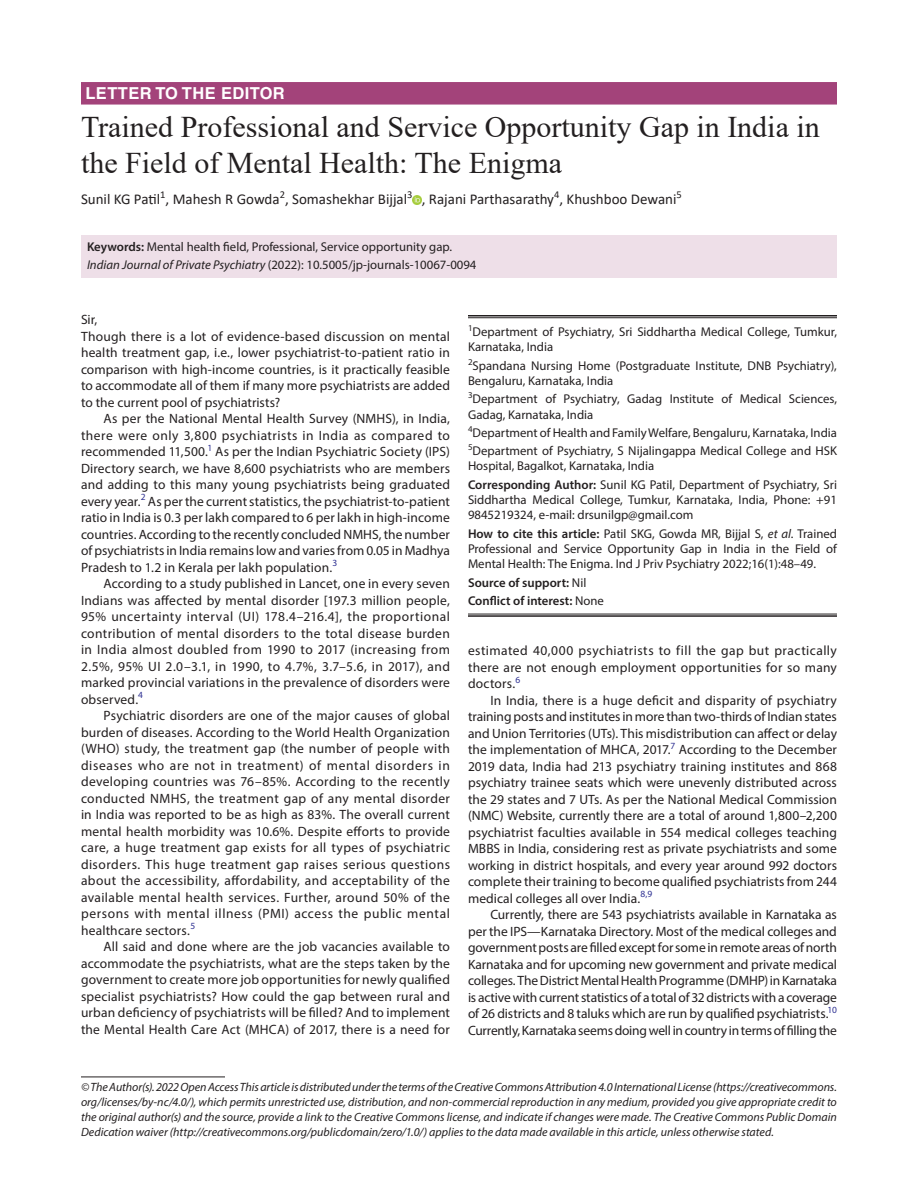
<style>
.page{position:relative;width:918px;height:1188px;background:#fff}
.page>*{position:absolute;margin:0;border:0;box-sizing:border-box;transform-origin:0 0}
.t1{font:30px/36px "Times New Roman";color:#231f20}
.IJPP-ART{font:700 16.5px "Helvetica LT Std";letter-spacing:.025em;color:#fff}
.AuthorName{font:15px "Calibri";color:#231f20}
.Para-Indent{font:13.5px/16.5px "Myriad Pro";letter-spacing:.01em;color:#231f20;text-align:justify}
.Para-NoIndent{font:13.5px/16.5px "Myriad Pro";color:#231f20;text-align:justify}
.Affiliation{font:12.75px/15.3px "Myriad Pro";color:#231f20}
.Corollary-Para{font:12.75px/15.3px "Myriad Pro";color:#231f20;text-align:justify}
.Corresponding_Author{font:12.75px/15.3px "Myriad Pro";color:#231f20;text-align:justify}
.Affiliation-first{font:12.75px/15.3px "Myriad Pro";color:#231f20}
.Journal-DOI{font:12.75px "Myriad Pro";color:#231f20}
.Keywords{font:12.75px "Myriad Pro";color:#231f20}
.Corollary-Para-last{font:600 12.75px "Myriad Pro";color:#231f20}
.Corollary-Para-2{font:600 12.75px "Myriad Pro";color:#231f20}
.FootNote{font:italic 12px/15px "Myriad Pro";color:#231f20;text-align:justify}
.s1{font-weight:600}
.s2{font-style:italic}
.s3{font-weight:400}
</style>
<div class="page">
<div style="left:81px;top:82px;width:756px;height:23px;background:#a3437a"></div>
<div style="left:81px;top:235px;width:756px;height:25px;background:#eedfe8"></div>
<div style="left:81px;top:253px;width:756px;height:25px;background:#eedfe8"></div>
<svg style="left:413px;top:195px;width:9px;height:9px"></svg>
<hr style="left:81px;top:1077px;width:144px;height:1px;background:#231f20">
<hr style="left:468px;top:315px;width:369px;height:1px;background:#231f20">
<hr style="left:468px;top:317px;width:369px;height:1px;background:#231f20">
<hr style="left:468px;top:614px;width:369px;height:1px;background:#231f20">
<hr style="left:468px;top:615px;width:369px;height:2px;background:#231f20">
<p class="IJPP-ART" style="left:86px;top:83px;width:201px">LETTER TO THE EDITOR</p>
<p class="t1" style="left:81px;top:108px;width:740px">Trained Professional and Service Opportunity Gap in India in the Field of Mental Health: The Enigma</p>
<p class="AuthorName" style="left:81px;top:189px;width:602px">Sunil KG Patil<sup>1</sup>, Mahesh R Gowda<sup>2</sup>, Somashekhar Bijjal<sup>3</sup> , Rajani Parthasarathy<sup>4</sup>, Khushboo Dewani<sup>5</sup></p>
<p class="Keywords" style="left:87px;top:239px;width:367px"><span class="s1">Keywords:</span> Mental health field, Professional, Service opportunity gap.</p>
<p class="Journal-DOI" style="left:87px;top:257px;width:391px"><span class="s2">Indian Journal of Private Psychiatry</span> (2022): 10.5005/jp-journals-10067-0094</p>
<p class="Para-NoIndent" style="left:81px;top:311px;width:18px">Sir,</p>
<p class="Para-NoIndent" style="left:81px;top:328px;width:371px">Though there is a lot of evidence-based discussion on mental health treatment gap, i.e., lower psychiatrist-to-patient ratio in comparison with high-income countries, is it practically feasible to accommodate all of them if many more psychiatrists are added to the current pool of psychiatrists?</p>
<p class="Para-Indent" style="left:81px;top:410px;width:371px;text-indent:22px">As per the National Mental Health Survey (NMHS), in India, there were only 3,800 psychiatrists in India as compared to recommended 11,500.<sup>1</sup> As per the Indian Psychiatric Society (IPS)<br>Directory search, we have 8,600 psychiatrists who are members and adding to this many young psychiatrists being graduated every year.<sup>2</sup> As per the current statistics, the psychiatrist-to-patient ratio in India is 0.3 per lakh compared to 6 per lakh in high-income countries. According to the recently concluded NMHS, the number of psychiatrists in India remains low and varies from 0.05 in Madhya Pradesh to 1.2 in Kerala per lakh population.<sup>3</sup></p>
<p class="Para-Indent" style="left:81px;top:575px;width:371px;text-indent:22px">According to a study published in Lancet, one in every seven Indians was affected by mental disorder [197.3 million people, 95% uncertainty interval (UI) 178.4–216.4], the proportional contribution of mental disorders to the total disease burden in India almost doubled from 1990 to 2017 (increasing from 2.5%, 95% UI 2.0–3.1, in 1990, to 4.7%, 3.7–5.6, in 2017), and marked provincial variations in the prevalence of disorders were observed.<sup>4</sup></p>
<p class="Para-Indent" style="left:81px;top:707px;width:371px;text-indent:22px">Psychiatric disorders are one of the major causes of global burden of diseases. According to the World Health Organization (WHO) study, the treatment gap (the number of people with diseases who are not in treatment) of mental disorders in developing countries was 76–85%. According to the recently conducted NMHS, the treatment gap of any mental disorder in India was reported to be as high as 83%. The overall current mental health morbidity was 10.6%. Despite efforts to provide care, a huge treatment gap exists for all types of psychiatric disorders. This huge treatment gap raises serious questions about the accessibility, affordability, and acceptability of the available mental health services. Further, around 50% of the persons with mental illness (PMI) access the public mental healthcare sectors.<sup>5</sup></p>
<p class="Para-Indent" style="left:81px;top:938px;width:371px;text-indent:22px">All said and done where are the job vacancies available to accommodate the psychiatrists, what are the steps taken by the government to create more job opportunities for newly qualified specialist psychiatrists? How could the gap between rural and urban deficiency of psychiatrists will be filled? And to implement the Mental Health Care Act (MHCA) of 2017, there is a need for</p>
<p class="Affiliation-first" style="left:468px;top:324px;width:370px"><sup>1</sup>Department of Psychiatry, Sri Siddhartha Medical College, Tumkur,<br>Karnataka, India</p>
<p class="Affiliation" style="left:468px;top:357px;width:370px"><sup>2</sup>Spandana Nursing Home (Postgraduate Institute, DNB Psychiatry),<br>Bengaluru, Karnataka, India</p>
<p class="Affiliation" style="left:468px;top:391px;width:371px"><sup>3</sup>Department of Psychiatry, Gadag Institute of Medical Sciences,<br>Gadag, Karnataka, India</p>
<p class="Affiliation" style="left:468px;top:425px;width:371px"><sup>4</sup>Department of Health and Family Welfare, Bengaluru, Karnataka, India</p>
<p class="Affiliation" style="left:468px;top:443px;width:370px"><sup>5</sup>Department of Psychiatry, S Nijalingappa Medical College and HSK<br>Hospital, Bagalkot, Karnataka, India</p>
<p class="Corresponding_Author" style="left:468px;top:477px;width:371px"><span class="s1">Corresponding Author:</span> Sunil KG Patil, Department of Psychiatry, Sri Siddhartha Medical College, Tumkur, Karnataka, India, Phone: +91<br>9845219324, e-mail: drsunilgp@gmail.com</p>
<p class="Corollary-Para" style="left:468px;top:525px;width:371px"><span class="s1">How to cite this article:</span> Patil SKG, Gowda MR, Bijjal S, <span class="s2">et al</span>. Trained Professional and Service Opportunity Gap in India in the Field of Mental Health: The Enigma. Ind J Priv Psychiatry 2022;16(1):48–49.</p>
<p class="Corollary-Para-2" style="left:468px;top:574px;width:120px">Source of support: <span class="s3">Nil</span></p>
<p class="Corollary-Para-last" style="left:468px;top:592px;width:137px">Conflict of interest: <span class="s3">None</span></p>
<p class="Para-Indent" style="left:468px;top:642px;width:371px">estimated 40,000 psychiatrists to fill the gap but practically there are not enough employment opportunities for so many doctors.<sup>6</sup></p>
<p class="Para-Indent" style="left:468px;top:692px;width:371px;text-indent:22px">In India, there is a huge deficit and disparity of psychiatry training posts and institutes in more than two-thirds of Indian states and Union Territories (UTs). This misdistribution can affect or delay the implementation of MHCA, 2017.<sup>7</sup> According to the December 2019 data, India had 213 psychiatry training institutes and 868 psychiatry trainee seats which were unevenly distributed across the 29 states and 7 UTs. As per the National Medical Commission (NMC) Website, currently there are a total of around 1,800–2,200 psychiatrist faculties available in 554 medical colleges teaching MBBS in India, considering rest as private psychiatrists and some working in district hospitals, and every year around 992 doctors complete their training to become qualified psychiatrists from 244 medical colleges all over India.<sup>8,9</sup></p>
<p class="Para-Indent" style="left:468px;top:906px;width:371px;text-indent:22px">Currently, there are 543 psychiatrists available in Karnataka as per the IPS—Karnataka Directory. Most of the medical colleges and government posts are filled except for some in remote areas of north Karnataka and for upcoming new government and private medical colleges. The District Mental Health Programme (DMHP) in Karnataka is active with current statistics of a total of 32 districts with a coverage of 26 districts and 8 taluks which are run by qualified psychiatrists.<sup>10<br></sup>Currently, Karnataka seems doing well in country in terms of filling the</p>
<p class="FootNote" style="left:81px;top:1079px;width:758px">© The Author(s). 2022 Open Access This article is distributed under the terms of the Creative Commons Attribution 4.0 International License (https://creativecommons. org/licenses/by-nc/4.0/), which permits unrestricted use, distribution, and non-commercial reproduction in any medium, provided you give appropriate credit to the original author(s) and the source, provide a link to the Creative Commons license, and indicate if changes were made. The Creative Commons Public Domain Dedication waiver (http://creativecommons.org/publicdomain/zero/1.0/) applies to the data made available in this article, unless otherwise stated.</p>
</div>
